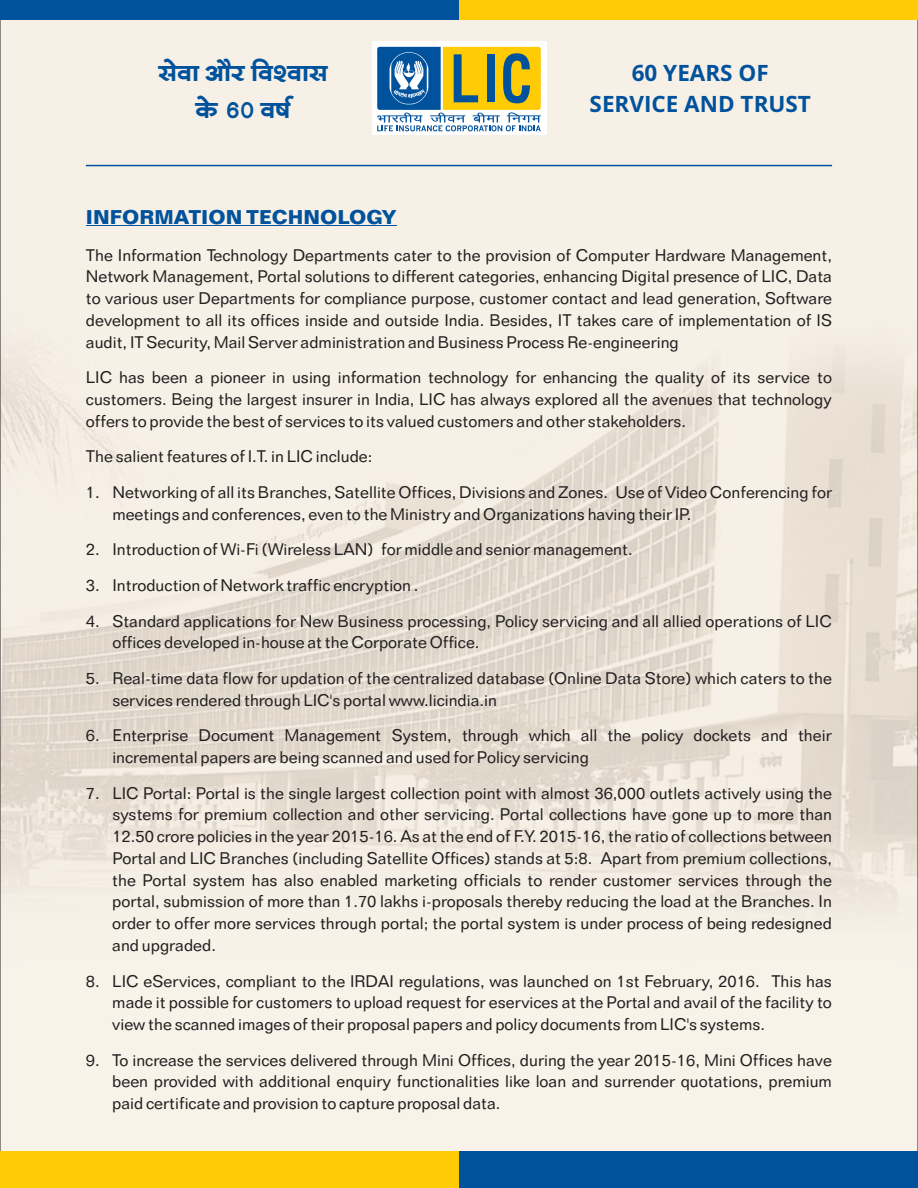
<style>
.page{position:relative;width:918px;height:1188px;background:#f7f0e6}
.page>*{position:absolute;margin:0;border:0;box-sizing:border-box;transform-origin:0 0}
.t1{font:30px/37.5px "SHREE DEV 0713 E Bold";color:#00529c;text-align:center}
.t2{font:700 22.5px/30.6px "Open Sans";color:#00529c;text-align:center}
.t3{font:700 19.5px "Folio BT";color:#00529c}
.t4{font:16.5px/21.8px "Folio BT";color:#231f20;text-align:justify}
</style>
<div class="page">
<img style="left:2px;top:352px;width:914px;height:545px">
<div style="left:459px;top:1151px;width:459px;height:37px;background:#00529c"></div>
<div style="left:0;top:1151px;width:459px;height:37px;background:#ffcb04"></div>
<div style="left:0;top:0;width:459px;height:19px;background:#00529c"></div>
<div style="left:459px;top:0;width:459px;height:19px;background:#ffcb04"></div>
<div style="left:372px;top:41px;width:174px;height:94px;background:#fff"></div>
<svg style="left:374px;top:44px;width:170px;height:90px"></svg>
<svg style="left:377px;top:47px;width:164px;height:84px"></svg>
<hr style="left:86px;top:165px;width:746px;height:1px;background:#00529c">
<hr style="left:86px;top:226px;width:310px;height:1px;background:#00529c">
<h1 class="t1" style="left:158px;top:52px;width:171px">godm Am¡a {dídmg<br>Ho&gt;&gt;&gt; 60 df©</h1>
<h2 class="t2" style="left:590px;top:60px;width:223px">60 YEARS OF<br>SERVICE AND TRUST</h2>
<p class="t3" style="left:86px;top:209px;width:312px">INFORMATION TECHNOLOGY</p>
<p class="t4" style="left:86px;top:246px;width:748px">The Information Technology Departments cater to the provision of Computer Hardware Management, Network Management, Portal solutions to different categories, enhancing Digital presence of LIC, Data to various user Departments for compliance purpose, customer contact and lead generation, Software development to all its offices inside and outside India. Besides, IT takes care of implementation of IS audit, IT Security, Mail Server administration and Business Process Re-engineering</p>
<p class="t4" style="left:86px;top:368px;width:748px">LIC has been a pioneer in using information technology for enhancing the quality of its service to customers. Being the largest insurer in India, LIC has always explored all the avenues that technology offers to provide the best of services to its valued customers and other stakeholders.</p>
<p class="t4" style="left:86px;top:447px;width:288px">The salient features of I.T. in LIC include:</p>
<p class="t4" style="left:112px;top:483px;width:721px;text-indent:-26px">1. Networking of all its Branches, Satellite Offices, Divisions and Zones. Use of Video Conferencing for meetings and conferences, even to the Ministry and Organizations having their IP.</p>
<p class="t4" style="left:86px;top:540px;width:548px">2. Introduction of Wi-Fi (Wireless LAN) for middle and senior management.</p>
<p class="t4" style="left:86px;top:576px;width:334px">3. Introduction of Network traffic encryption .</p>
<p class="t4" style="left:112px;top:611px;width:721px;text-indent:-26px">4. Standard applications for New Business processing, Policy servicing and all allied operations of LIC offices developed in-house at the Corporate Office.</p>
<p class="t4" style="left:112px;top:669px;width:721px;text-indent:-26px">5. Real-time data flow for updation of the centralized database (Online Data Store) which caters to the services rendered through LIC's portal www.licindia.in</p>
<p class="t4" style="left:112px;top:726px;width:721px;text-indent:-26px">6. Enterprise Document Management System, through which all the policy dockets and their incremental papers are being scanned and used for Policy servicing</p>
<p class="t4" style="left:112px;top:783px;width:721px;text-indent:-26px">7. LIC Portal: Portal is the single largest collection point with almost 36,000 outlets actively using the systems for premium collection and other servicing. Portal collections have gone up to more than 12.50 crore policies in the year 2015-16. As at the end of F.Y. 2015-16, the ratio of collections between Portal and LIC Branches (including Satellite Offices) stands at 5:8. Apart from premium collections, the Portal system has also enabled marketing officials to render customer services through the portal, submission of more than 1.70 lakhs i-proposals thereby reducing the load at the Branches. In order to offer more services through portal; the portal system is under process of being redesigned and upgraded.</p>
<p class="t4" style="left:112px;top:971px;width:721px;text-indent:-26px">8. LIC eServices, compliant to the IRDAI regulations, was launched on 1st February, 2016. This has made it possible for customers to upload request for eservices at the Portal and avail of the facility to view the scanned images of their proposal papers and policy documents from LIC's systems.</p>
<p class="t4" style="left:112px;top:1050px;width:721px;text-indent:-26px">9. To increase the services delivered through Mini Offices, during the year 2015-16, Mini Offices have been provided with additional enquiry functionalities like loan and surrender quotations, premium paid certificate and provision to capture proposal data.</p>
</div>
